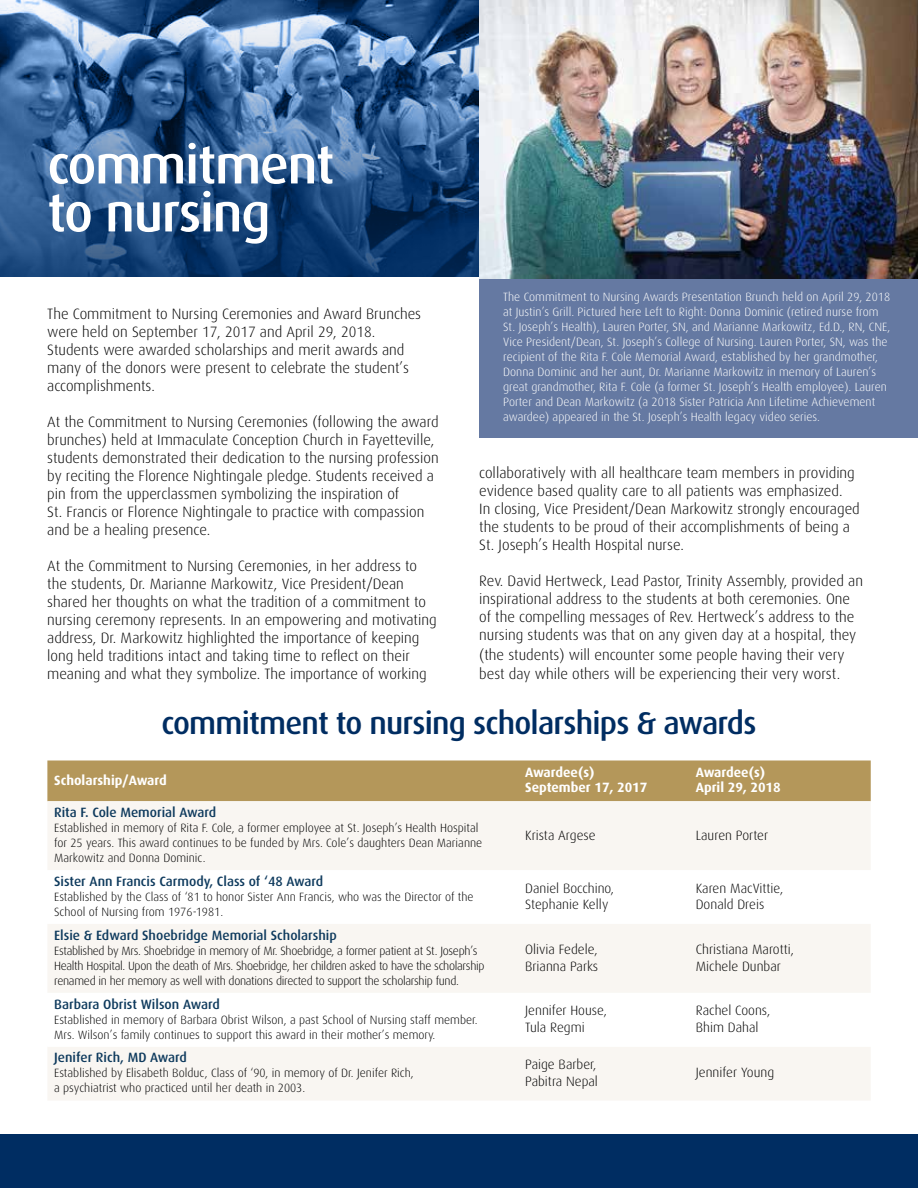
<style>
.page{position:relative;width:918px;height:1188px;background:#fff}
.page>*{position:absolute;margin:0;border:0;box-sizing:border-box;transform-origin:0 0}
.t1{font:500 54px/48px "Dax Pro";letter-spacing:-.025em;color:#fff}
.t2{font:500 31.5px "Dax Pro";letter-spacing:-.025em;color:#002d62}
.t3{font:300 15px/18px "Dax Pro";color:#000}
.t4{font:300 13.5px/16.5px "Dax Pro";color:#000}
.t5{font:500 13.5px "Dax Pro";color:#0e3a5d}
.t6{font:700 13.5px/15px "Dax Pro";color:#fff}
.t7{font:300 12px/15px "Dax Pro";color:#fff}
.t8{font:300 12px/15px "Dax Pro";color:#000}
.t9{font:300 12px/15px "Dax Pro";letter-spacing:-.025em;color:#000}
</style>
<div class="page">
<div style="left:47px;top:760px;width:824px;height:41px;background:#b4975a"></div>
<div style="left:47px;top:801px;width:824px;height:299px;background:#f9f6f2"></div>
<svg style="left:47px;top:870px;width:824px;height:177px"></svg>
<div style="left:479px;top:276px;width:439px;height:162px;background:#6579a2"></div>
<div style="left:0;top:1134px;width:918px;height:54px;background:#002d62"></div>
<svg style="left:0;top:0;width:479px;height:276px;background:#355e8f"></svg>
<img style="left:479px;top:0;width:439px;height:278px">
<h1 class="t1" style="left:47px;top:139px;width:289px">commitment to nursing</h1>
<p class="t3" style="left:47px;top:304px;width:375px">The Commitment to Nursing Ceremonies and Award Brunches were held on September 17, 2017 and April 29, 2018.<br>Students were awarded scholarships and merit awards and many of the donors were present to celebrate the student’s accomplishments.</p>
<p class="t3" style="left:47px;top:412px;width:393px">At the Commitment to Nursing Ceremonies (following the award brunches) held at Immaculate Conception Church in Fayetteville, students demonstrated their dedication to the nursing profession by reciting the Florence Nightingale pledge. Students received a pin from the upperclassmen symbolizing the inspiration of<br>St. Francis or Florence Nightingale to practice with compassion and be a healing presence.</p>
<p class="t3" style="left:47px;top:556px;width:391px">At the Commitment to Nursing Ceremonies, in her address to the students, Dr. Marianne Markowitz, Vice President/Dean shared her thoughts on what the tradition of a commitment to nursing ceremony represents. In an empowering and motivating address, Dr. Markowitz highlighted the importance of keeping long held traditions intact and taking time to reflect on their meaning and what they symbolize. The importance of working</p>
<p class="t7" style="left:503px;top:289px;width:389px">The Commitment to Nursing Awards Presentation Brunch held on April 29, 2018 at Justin’s Grill. Pictured here Left to Right: Donna Dominic (retired nurse from St. Joseph’s Health), Lauren Porter, SN, and Marianne Markowitz, Ed.D., RN, CNE, Vice President/Dean, St. Joseph’s College of Nursing. Lauren Porter, SN, was the recipient of the Rita F. Cole Memorial Award, established by her grandmother, Donna Dominic and her aunt, Dr. Marianne Markowitz in memory of Lauren’s great grandmother, Rita F. Cole (a former St. Joseph’s Health employee). Lauren Porter and Dean Markowitz (a 2018 Sister Patricia Ann Lifetime Achievement awardee) appeared in the St. Joseph’s Health legacy video series.</p>
<p class="t3" style="left:479px;top:464px;width:382px">collaboratively with all healthcare team members in providing evidence based quality care to all patients was emphasized.<br>In closing, Vice President/Dean Markowitz strongly encouraged the students to be proud of their accomplishments of being a St. Joseph’s Health Hospital nurse.</p>
<p class="t3" style="left:479px;top:572px;width:385px">Rev. David Hertweck, Lead Pastor, Trinity Assembly, provided an inspirational address to the students at both ceremonies. One of the compelling messages of Rev. Hertweck’s address to the nursing students was that on any given day at a hospital, they</p>
<p class="t3" style="left:479px;top:645px;width:367px;line-height:19.5px">(the students) will encounter some people having their very best day while others will be experiencing their very worst.</p>
<h2 class="t2" style="left:161px;top:703px;width:597px">commitment to nursing scholarships &amp; awards</h2>
<p class="t6" style="left:54px;top:772px;width:114px">Scholarship/Award</p>
<p class="t6" style="left:525px;top:765px;width:124px">Awardee(s)<br>September 17, 2017</p>
<p class="t6" style="left:696px;top:765px;width:87px">Awardee(s)<br>April 29, 2018</p>
<p class="t5" style="left:54px;top:804px;width:164px">Rita F. Cole Memorial Award</p>
<p class="t8" style="left:54px;top:820px;width:430px">Established in memory of Rita F. Cole, a former employee at St. Joseph’s Health Hospital for 25 years. This award continues to be funded by Mrs. Cole’s daughters Dean Marianne<br>Markowitz and Donna Dominic.</p>
<p class="t4" style="left:525px;top:826px;width:72px">Krista Argese</p>
<p class="t4" style="left:696px;top:826px;width:74px">Lauren Porter</p>
<p class="t5" style="left:54px;top:873px;width:271px">Sister Ann Francis Carmody, Class of ‘48 Award</p>
<p class="t8" style="left:54px;top:889px;width:421px">Established by the Class of ‘81 to honor Sister Ann Francis, who was the Director of the<br>School of Nursing from 1976-1981.</p>
<p class="t4" style="left:525px;top:879px;width:90px">Daniel Bocchino,<br>Stephanie Kelly</p>
<p class="t4" style="left:696px;top:879px;width:89px">Karen MacVittie,<br>Donald Dreis</p>
<p class="t5" style="left:54px;top:926px;width:284px">Elsie &amp; Edward Shoebridge Memorial Scholarship</p>
<p class="t9" style="left:54px;top:943px;width:432px">Established by Mrs. Shoebridge in memory of Mr. Shoebridge, a former patient at St. Joseph’s<br>Health Hospital. Upon the death of Mrs. Shoebridge, her children asked to have the scholarship renamed in her memory as well with donations directed to support the scholarship fund.</p>
<p class="t4" style="left:525px;top:941px;width:75px">Olivia Fedele,<br>Brianna Parks</p>
<p class="t4" style="left:696px;top:941px;width:100px">Christiana Marotti,<br>Michele Dunbar</p>
<p class="t5" style="left:54px;top:995px;width:167px">Barbara Obrist Wilson Award</p>
<p class="t8" style="left:54px;top:1012px;width:425px">Established in memory of Barbara Obrist Wilson, a past School of Nursing staff member.<br>Mrs. Wilson’s family continues to support this award in their mother’s memory.</p>
<p class="t4" style="left:525px;top:1002px;width:83px">Jennifer House,<br>Tula Regmi</p>
<p class="t4" style="left:696px;top:1002px;width:76px">Rachel Coons,<br>Bhim Dahal</p>
<p class="t5" style="left:54px;top:1049px;width:134px">Jenifer Rich, MD Award</p>
<p class="t8" style="left:54px;top:1066px;width:361px">Established by Elisabeth Bolduc, Class of ‘90, in memory of Dr. Jenifer Rich, a psychiatrist who practiced until her death in 2003.</p>
<p class="t4" style="left:525px;top:1056px;width:74px">Paige Barber,<br>Pabitra Nepal</p>
<p class="t4" style="left:696px;top:1064px;width:80px">Jennifer Young</p>
</div>
